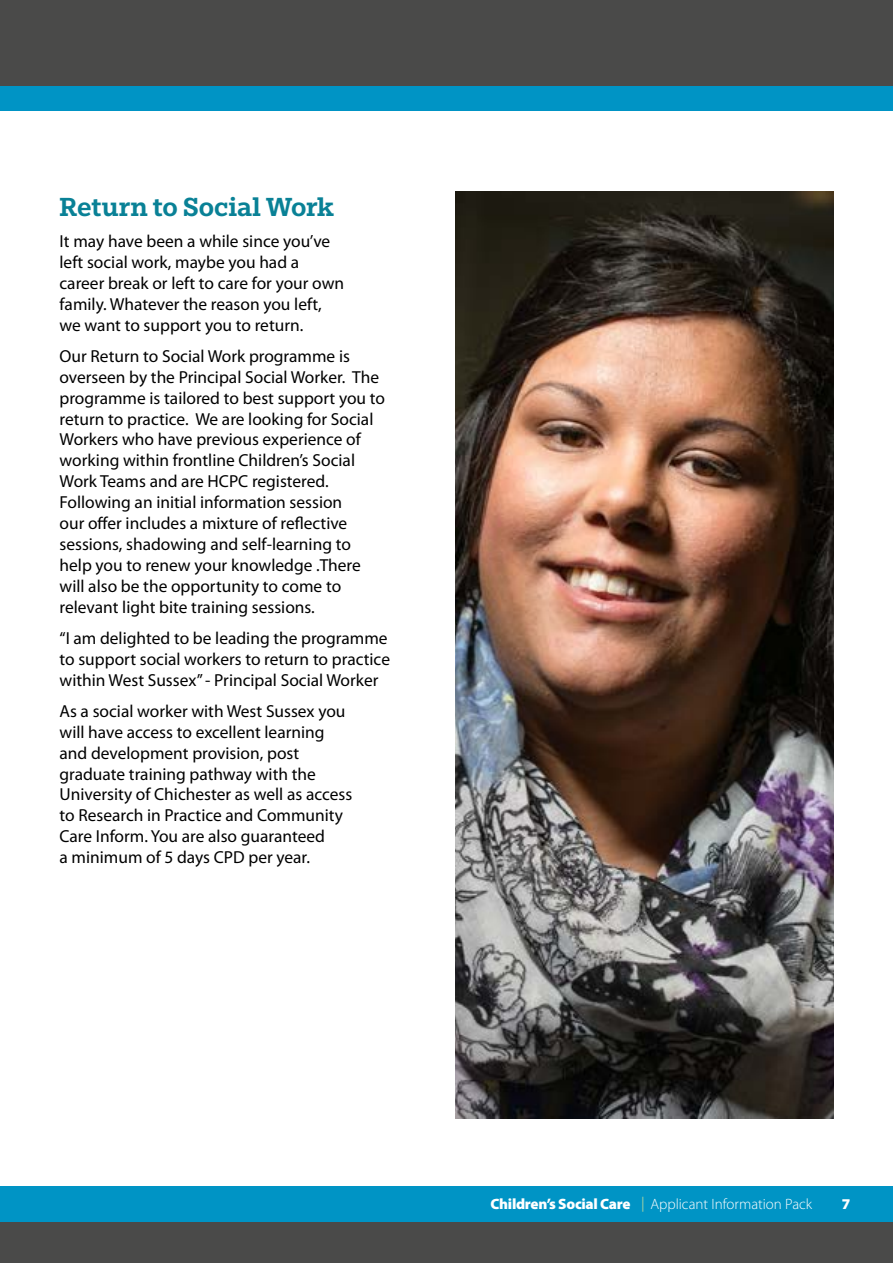
<style>
.page{position:relative;width:893px;height:1263px;background:#fff}
.page>*{position:absolute;margin:0;border:0;box-sizing:border-box;transform-origin:0 0}
.Myriad_Body_Text_par{font:500 28.5px "Egyptian Slate Pro";color:#098196}
.Myriad_Body_Text_par-2{font:17.4px/20.9px "Myriad Pro";color:#000}
.t1{font:300 15px "Myriad Pro";color:#fff}
.t2{font:900 15px "Myriad Pro";color:#fff}
.s1{font-weight:900}
.s2{font-weight:400;color:#96cca6}
</style>
<div class="page">
<div style="left:0;top:1186px;width:893px;height:36px;background:#0094c5"></div>
<div style="left:0;top:85px;width:893px;height:26px;background:#0094c5"></div>
<div style="left:0;top:0;width:893px;height:85px;background:#4a4a49"></div>
<div style="left:0;top:1222px;width:893px;height:41px;background:#4a4a49"></div>
<img style="left:455px;top:191px;width:378px;height:927px">
<p class="Myriad_Body_Text_par" style="left:60px;top:191px;width:276px">Return to Social Work</p>
<p class="Myriad_Body_Text_par-2" style="left:60px;top:231px;width:286px">It may have been a while since you’ve left social work, maybe you had a career break or left to care for your own family. Whatever the reason you left, we want to support you to return.</p>
<p class="Myriad_Body_Text_par-2" style="left:60px;top:345px;width:327px">Our Return to Social Work programme is overseen by the Principal Social Worker. The programme is tailored to best support you to return to practice. We are looking for Social Workers who have previous experience of working within frontline Children’s Social Work Teams and are HCPC registered.<br>Following an initial information session<br>our offer includes a mixture of reflective sessions, shadowing and self-learning to help you to renew your knowledge .There will also be the opportunity to come to relevant light bite training sessions.</p>
<p class="Myriad_Body_Text_par-2" style="left:60px;top:627px;width:332px">“I am delighted to be leading the programme to support social workers to return to practice within West Sussex” - Principal Social Worker</p>
<p class="Myriad_Body_Text_par-2" style="left:60px;top:700px;width:294px">As a social worker with West Sussex you will have access to excellent learning and development provision, post graduate training pathway with the University of Chichester as well as access to Research in Practice and Community Care Inform. You are also guaranteed<br>a minimum of 5 days CPD per year.</p>
<p class="t1" style="left:491px;top:1195px;width:323px"><span class="s1">Children’s Social Care</span> <span class="s2">|</span> Applicant Information Pack</p>
<p class="t2" style="left:842px;top:1194px;width:10px">7</p>
</div>
